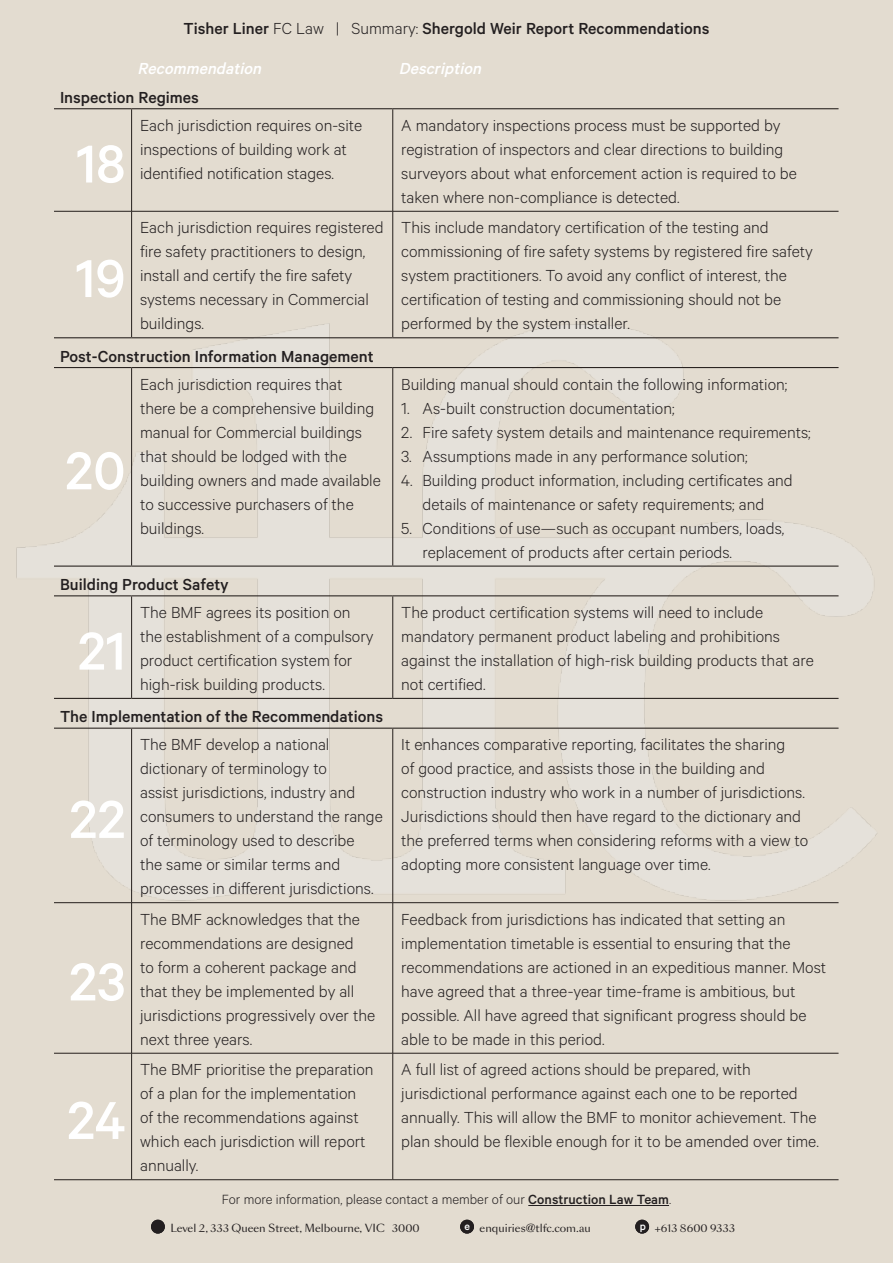
<style>
.page{position:relative;width:893px;height:1263px;background:#e3dcd0}
.page>*{position:absolute;margin:0;border:0;box-sizing:border-box;transform-origin:0 0}
.Large_Text{font:500 60px "Calibre";color:#fff}
.Body{font:300 18px/24px "Calibre";color:#231f20}
.Body-2{font:500 18px "Calibre";color:#231f20}
.Body-3{font:italic 500 18px "Calibre";color:#fff}
.t1{font:300 15px "Calibre";color:#231f20}
.t2{font:10.5px "Sang Bleu Sans";color:#231f20}
.s1{font-weight:300}
.s2{font-weight:500}
</style>
<div class="page">
<svg style="left:151px;top:1219px;width:14px;height:15px"></svg>
<svg style="left:460px;top:1219px;width:14px;height:15px"></svg>
<svg style="left:635px;top:1219px;width:14px;height:15px"></svg>
<hr style="left:528px;top:1205px;width:141px;height:1px;background:#231f20">
<img style="left:0;top:308px;width:892px;height:599px">
<hr style="left:54px;top:211px;width:78px;height:1px;background:#241e1b">
<hr style="left:132px;top:211px;width:261px;height:1px;background:#241e1b">
<hr style="left:393px;top:211px;width:445px;height:1px;background:#241e1b">
<hr style="left:54px;top:902px;width:78px;height:1px;background:#241e1b">
<hr style="left:132px;top:902px;width:261px;height:1px;background:#241e1b">
<hr style="left:393px;top:902px;width:445px;height:1px;background:#241e1b">
<hr style="left:54px;top:1053px;width:78px;height:1px;background:#241e1b">
<hr style="left:132px;top:1053px;width:261px;height:1px;background:#241e1b">
<hr style="left:131px;top:109px;width:1px;height:102px;background:#241e1b">
<hr style="left:131px;top:211px;width:1px;height:126px;background:#241e1b">
<hr style="left:392px;top:109px;width:1px;height:102px;background:#241e1b">
<hr style="left:392px;top:211px;width:1px;height:126px;background:#241e1b">
<hr style="left:54px;top:108px;width:78px;height:1px;background:#241e1b">
<hr style="left:132px;top:108px;width:261px;height:1px;background:#241e1b">
<hr style="left:393px;top:108px;width:445px;height:1px;background:#241e1b">
<hr style="left:131px;top:368px;width:1px;height:198px;background:#241e1b">
<hr style="left:392px;top:368px;width:1px;height:198px;background:#241e1b">
<hr style="left:131px;top:596px;width:1px;height:102px;background:#241e1b">
<hr style="left:392px;top:596px;width:1px;height:102px;background:#241e1b">
<hr style="left:54px;top:566px;width:78px;height:1px;background:#241e1b">
<hr style="left:132px;top:566px;width:261px;height:1px;background:#241e1b">
<hr style="left:393px;top:566px;width:445px;height:1px;background:#241e1b">
<hr style="left:54px;top:595px;width:78px;height:1px;background:#241e1b">
<hr style="left:132px;top:595px;width:261px;height:1px;background:#241e1b">
<hr style="left:393px;top:595px;width:445px;height:1px;background:#241e1b">
<hr style="left:54px;top:1179px;width:78px;height:1px;background:#241e1b">
<hr style="left:131px;top:729px;width:1px;height:173px;background:#241e1b">
<hr style="left:131px;top:903px;width:1px;height:150px;background:#241e1b">
<hr style="left:131px;top:1053px;width:1px;height:126px;background:#241e1b">
<hr style="left:132px;top:1179px;width:261px;height:1px;background:#241e1b">
<hr style="left:392px;top:729px;width:1px;height:173px;background:#241e1b">
<hr style="left:392px;top:903px;width:1px;height:150px;background:#241e1b">
<hr style="left:54px;top:698px;width:78px;height:1px;background:#241e1b">
<hr style="left:132px;top:698px;width:261px;height:1px;background:#241e1b">
<hr style="left:393px;top:698px;width:445px;height:1px;background:#241e1b">
<hr style="left:54px;top:728px;width:78px;height:1px;background:#241e1b">
<hr style="left:132px;top:728px;width:261px;height:1px;background:#241e1b">
<hr style="left:393px;top:728px;width:445px;height:1px;background:#241e1b">
<hr style="left:54px;top:337px;width:78px;height:1px;background:#241e1b">
<hr style="left:132px;top:337px;width:261px;height:1px;background:#241e1b">
<hr style="left:393px;top:337px;width:445px;height:1px;background:#241e1b">
<hr style="left:54px;top:367px;width:78px;height:1px;background:#241e1b">
<hr style="left:132px;top:367px;width:261px;height:1px;background:#241e1b">
<hr style="left:393px;top:367px;width:445px;height:1px;background:#241e1b">
<hr style="left:393px;top:1053px;width:445px;height:1px;background:#241e1b">
<hr style="left:392px;top:1053px;width:1px;height:126px;background:#241e1b">
<hr style="left:393px;top:1179px;width:445px;height:1px;background:#241e1b">
<p class="Body-2" style="left:183px;top:18px;width:527px">Tisher Liner <span class="s1">FC Law | Summary:</span> Shergold Weir Report Recommendations</p>
<p class="Body-3" style="left:138px;top:57px;width:129px">Recommendation</p>
<p class="Body-3" style="left:399px;top:57px;width:88px">Description</p>
<p class="Body-2" style="left:60px;top:87px;width:140px">Inspection Regimes</p>
<p class="Large_Text" style="left:76px;top:129px;width:51px">18</p>
<p class="Body" style="left:140px;top:112px;width:224px">Each jurisdiction requires on-site inspections of building work at identified notification stages.</p>
<p class="Body" style="left:401px;top:112px;width:397px">A mandatory inspections process must be supported by registration of inspectors and clear directions to building surveyors about what enforcement action is required to be taken where non-compliance is detected.</p>
<p class="Body" style="left:140px;top:215px;width:245px">Each jurisdiction requires registered fire safety practitioners to design, install and certify the fire safety systems necessary in Commercial buildings.</p>
<p class="Body" style="left:401px;top:215px;width:413px">This include mandatory certification of the testing and commissioning of fire safety systems by registered fire safety system practitioners. To avoid any conflict of interest, the certification of testing and commissioning should not be performed by the system installer.</p>
<p class="Body-2" style="left:60px;top:345px;width:315px">Post-Construction Information Management</p>
<p class="Large_Text" style="left:76px;top:243px;width:52px">19</p>
<p class="Large_Text" style="left:65px;top:436px;width:62px">20</p>
<p class="Body" style="left:140px;top:371px;width:242px">Each jurisdiction requires that there be a comprehensive building manual for Commercial buildings that should be lodged with the building owners and made available to successive purchasers of the buildings.</p>
<p class="Body" style="left:401px;top:371px;width:388px">Building manual should contain the following information;</p>
<p class="Body" style="left:401px;top:395px;width:275px">1. As-built construction documentation;</p>
<p class="Body" style="left:401px;top:419px;width:411px">2. Fire safety system details and maintenance requirements;</p>
<p class="Body" style="left:401px;top:443px;width:348px">3. Assumptions made in any performance solution;</p>
<p class="Body" style="left:401px;top:467px;width:393px;text-align:center">4. Building product information, including certificates and details of maintenance or safety requirements; and</p>
<p class="Body" style="left:423px;top:515px;width:363px;text-indent:-21px">5. Conditions of use—such as occupant numbers, loads, replacement of products after certain periods.</p>
<p class="Body-2" style="left:60px;top:574px;width:170px">Building Product Safety</p>
<p class="Large_Text" style="left:78px;top:616px;width:49px">21</p>
<p class="Body" style="left:140px;top:599px;width:235px">The BMF agrees its position on the establishment of a compulsory product certification system for high-risk building products.</p>
<p class="Body" style="left:401px;top:599px;width:414px">The product certification systems will need to include mandatory permanent product labeling and prohibitions against the installation of high-risk building products that are not certified.</p>
<p class="Body-2" style="left:60px;top:706px;width:325px">The Implementation of the Recommendations</p>
<p class="Large_Text" style="left:69px;top:784px;width:58px">22</p>
<p class="Large_Text" style="left:69px;top:947px;width:58px">23</p>
<p class="Large_Text" style="left:67px;top:1085px;width:60px">24</p>
<p class="Body" style="left:140px;top:732px;width:244px">The BMF develop a national dictionary of terminology to<br>assist jurisdictions, industry and consumers to understand the range of terminology used to describe<br>the same or similar terms and processes in different jurisdictions.</p>
<p class="Body" style="left:401px;top:732px;width:409px">It enhances comparative reporting, facilitates the sharing<br>of good practice, and assists those in the building and construction industry who work in a number of jurisdictions.<br>Jurisdictions should then have regard to the dictionary and the preferred terms when considering reforms with a view to adopting more consistent language over time.</p>
<p class="Body" style="left:140px;top:906px;width:237px">The BMF acknowledges that the recommendations are designed<br>to form a coherent package and that they be implemented by all jurisdictions progressively over the next three years.</p>
<p class="Body" style="left:401px;top:906px;width:426px">Feedback from jurisdictions has indicated that setting an implementation timetable is essential to ensuring that the recommendations are actioned in an expeditious manner. Most have agreed that a three-year time-frame is ambitious, but possible. All have agreed that significant progress should be able to be made in this period.</p>
<p class="Body" style="left:140px;top:1057px;width:235px">The BMF prioritise the preparation of a plan for the implementation of the recommendations against which each jurisdiction will report annually.</p>
<p class="Body" style="left:401px;top:1057px;width:419px">A full list of agreed actions should be prepared, with jurisdictional performance against each one to be reported annually. This will allow the BMF to monitor achievement. The plan should be flexible enough for it to be amended over time.</p>
<p class="t1" style="left:222px;top:1191px;width:451px">For more information, please contact a member of our <span class="s2">Construction Law Team</span>.</p>
<p class="t2" style="left:170px;top:1221px;width:251px">Level 2, 333 Queen Street, Melbourne, VIC 3000</p>
<p class="t2" style="left:465px;top:1221px;width:128px"><sup>e</sup> enquiries@tlfc.com.au</p>
<p class="t2" style="left:640px;top:1221px;width:97px"><sup>p</sup> +613 8600 9333</p>
</div>
